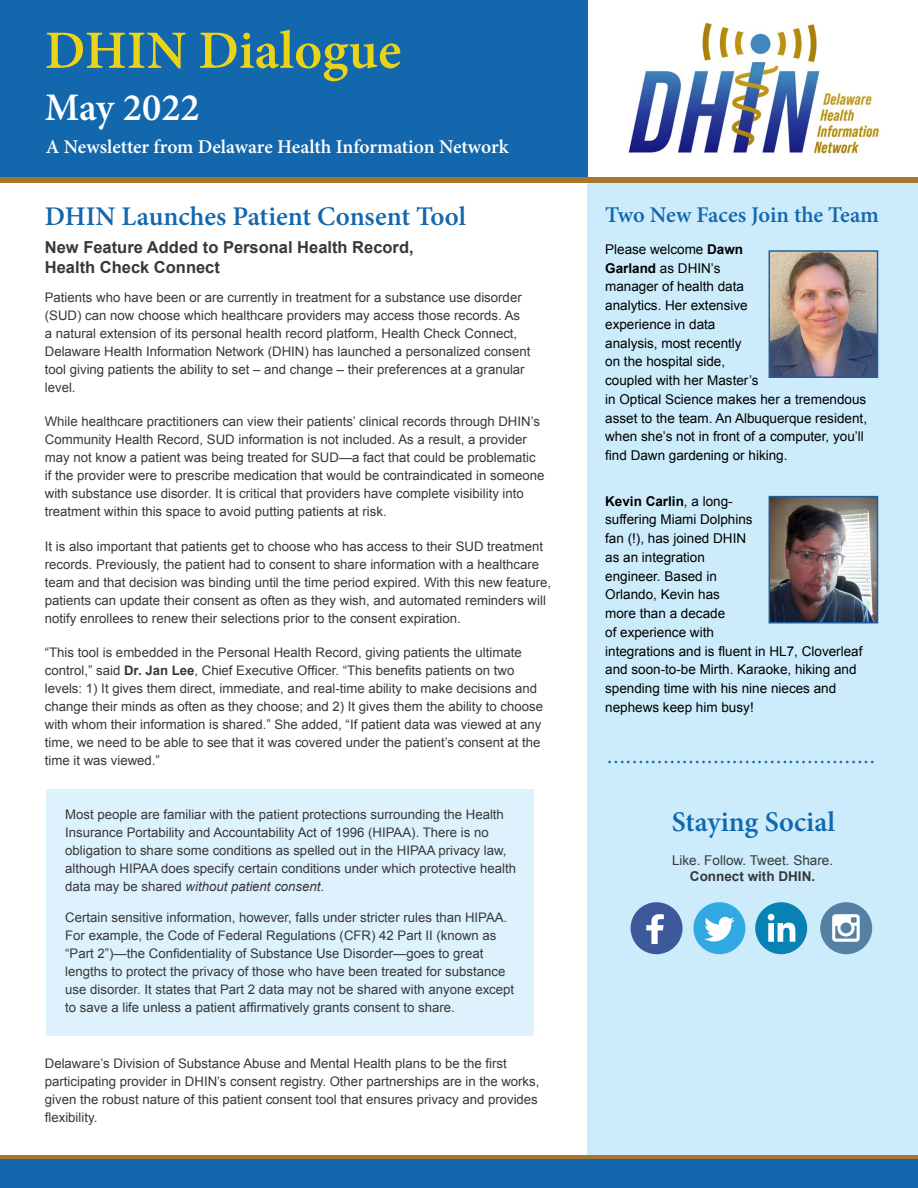
<style>
.page{position:relative;width:918px;height:1188px;background:#fff}
.page>*{position:absolute;margin:0;border:0;box-sizing:border-box;transform-origin:0 0}
.t1{font:600 54px "Minion Pro";color:#ebd417}
.t2{font:600 39px "Minion Pro";color:#fff}
.t3{font:600 28.5px "Minion Pro";color:#1267ad}
.t4{font:600 27px "Minion Pro";letter-spacing:-.005em;color:#1267ad}
.t5{font:22.5px "Minion Pro";color:#1267ad}
.t6{font:600 22.5px "Minion Pro";letter-spacing:-.005em;color:#1267ad}
.t7{font:600 19.5px "Minion Pro";letter-spacing:-.005em;color:#fff}
.t8{font:700 16.5px/19.5px "Arial";color:#383839}
.t9{font:13.5px/18.8px "Arial";color:#000}
.t10{font:13.5px "Arial";color:#383839}
.t11{font:700 13.5px "Arial";color:#383839}
.t12{font:13.2px/18px "Arial";color:#383839}
.s1{font-weight:700}
.s2{font-style:italic}
</style>
<div class="page">
<div style="left:587px;top:183px;width:331px;height:972px;background:#ccecfc"></div>
<div style="left:0;top:0;width:587px;height:179px;background:#1267ad"></div>
<div style="left:0;top:1158px;width:918px;height:30px;background:#1267ad"></div>
<hr style="left:0;top:1155px;width:918px;height:4px;background:#a9752a">
<div style="left:0;top:177px;width:918px;height:6px;background:#a9752a"></div>
<img style="left:628px;top:22px;width:251px;height:133px">
<div style="left:631px;top:902px;width:52px;height:52px;background:#3c5a9b;border-radius:50%"></div>
<svg style="left:646px;top:914px;width:18px;height:30px"></svg>
<div style="left:693px;top:902px;width:52px;height:52px;background:#32a9e0;border-radius:50%"></div>
<svg style="left:704px;top:917px;width:31px;height:25px"></svg>
<div style="left:755px;top:902px;width:52px;height:52px;background:#0882b3;border-radius:50%"></div>
<svg style="left:768px;top:914px;width:27px;height:28px"></svg>
<div style="left:820px;top:902px;width:52px;height:52px;background:#5380a3;border-radius:50%"></div>
<svg style="left:832px;top:914px;width:28px;height:28px"></svg>
<img style="left:771px;top:252px;width:105px;height:124px">
<div style="left:769px;top:250px;width:109px;height:128px;border:1px solid #215e9e"></div>
<img style="left:771px;top:498px;width:105px;height:124px">
<div style="left:769px;top:496px;width:109px;height:128px;border:1px solid #215e9e"></div>
<div style="left:46px;top:790px;width:488px;height:246px;background:#def2fd"></div>
<h1 class="t1" style="left:45px;top:13px;width:358px">DHIN Dialogue</h1>
<h2 class="t2" style="left:45px;top:80px;width:157px">May 2022</h2>
<h3 class="t7" style="left:46px;top:134px;width:464px">A Newsletter from Delaware Health Information Network</h3>
<h3 class="t4" style="left:45px;top:198px;width:423px">DHIN Launches Patient Consent Tool</h3>
<p class="t8" style="left:45px;top:238px;width:370px">New Feature Added to Personal Health Record,<br>Health Check Connect</p>
<p class="t12" style="left:45px;top:288px;width:487px">Patients who have been or are currently in treatment for a substance use disorder (SUD) can now choose which healthcare providers may access those records. As a natural extension of its personal health record platform, Health Check Connect, Delaware Health Information Network (DHIN) has launched a personalized consent tool giving patients the ability to set – and change – their preferences at a granular level.</p>
<p class="t12" style="left:45px;top:413px;width:501px">While healthcare practitioners can view their patients’ clinical records through DHIN’s Community Health Record, SUD information is not included. As a result, a provider may not know a patient was being treated for SUD—a fact that could be problematic if the provider were to prescribe medication that would be contraindicated in someone with substance use disorder. It is critical that providers have complete visibility into treatment within this space to avoid putting patients at risk.</p>
<p class="t12" style="left:45px;top:537px;width:508px">It is also important that patients get to choose who has access to their SUD treatment records. Previously, the patient had to consent to share information with a healthcare team and that decision was binding until the time period expired. With this new feature, patients can update their consent as often as they wish, and automated reminders will notify enrollees to renew their selections prior to the consent expiration.</p>
<p class="t12" style="left:45px;top:644px;width:500px">“This tool is embedded in the Personal Health Record, giving patients the ultimate control,” said <span class="s1">Dr. Jan Lee</span>, Chief Executive Officer. “This benefits patients on two levels: 1) It gives them direct, immediate, and real-time ability to make decisions and change their minds as often as they choose; and 2) It gives them the ability to choose with whom their information is shared.” She added, “If patient data was viewed at any time, we need to be able to see that it was covered under the patient’s consent at the time it was viewed.”</p>
<p class="t12" style="left:65px;top:805px;width:452px">Most people are familiar with the patient protections surrounding the Health Insurance Portability and Accountability Act of 1996 (HIPAA). There is no obligation to share some conditions as spelled out in the HIPAA privacy law, although HIPAA does specify certain conditions under which protective health data may be shared <span class="s2">without patient consent</span>.</p>
<p class="t12" style="left:65px;top:909px;width:451px">Certain sensitive information, however, falls under stricter rules than HIPAA.<br>For example, the Code of Federal Regulations (CFR) 42 Part II (known as “Part 2”)—the Confidentiality of Substance Use Disorder—goes to great lengths to protect the privacy of those who have been treated for substance use disorder. It states that Part 2 data may not be shared with anyone except to save a life unless a patient affirmatively grants consent to share.</p>
<p class="t12" style="left:45px;top:1054px;width:496px">Delaware’s Division of Substance Abuse and Mental Health plans to be the first participating provider in DHIN’s consent registry. Other partnerships are in the works, given the robust nature of this patient consent tool that ensures privacy and provides flexibility.</p>
<h3 class="t6" style="left:605px;top:199px;width:275px">Two New Faces Join the Team</h3>
<p class="t9" style="left:605px;top:240px;width:263px">Please welcome <span class="s1">Dawn<br>Garland</span> as DHIN’s<br>manager of health data<br>analytics. Her extensive<br>experience in data<br>analysis, most recently<br>on the hospital side,<br>coupled with her Master’s<br>in Optical Science makes her a tremendous asset to the team. An Albuquerque resident, when she’s not in front of a computer, you’ll find Dawn gardening or hiking.</p>
<p class="t9" style="left:605px;top:492px;width:259px"><span class="s1">Kevin Carlin</span>, a long-<br>suffering Miami Dolphins<br>fan (!), has joined DHIN<br>as an integration<br>engineer. Based in<br>Orlando, Kevin has<br>more than a decade<br>of experience with<br>integrations and is fluent in HL7, Cloverleaf and soon-to-be Mirth. Karaoke, hiking and spending time with his nine nieces and nephews keep him busy!</p>
<h3 class="t5" style="left:607px;top:741px;width:269px">...........................................</h3>
<h3 class="t3" style="left:672px;top:802px;width:165px">Staying Social</h3>
<p class="t10" style="left:672px;top:851px;width:163px">Like. Follow. Tweet. Share.</p>
<p class="t11" style="left:690px;top:867px;width:127px">Connect with DHIN.</p>
</div>
